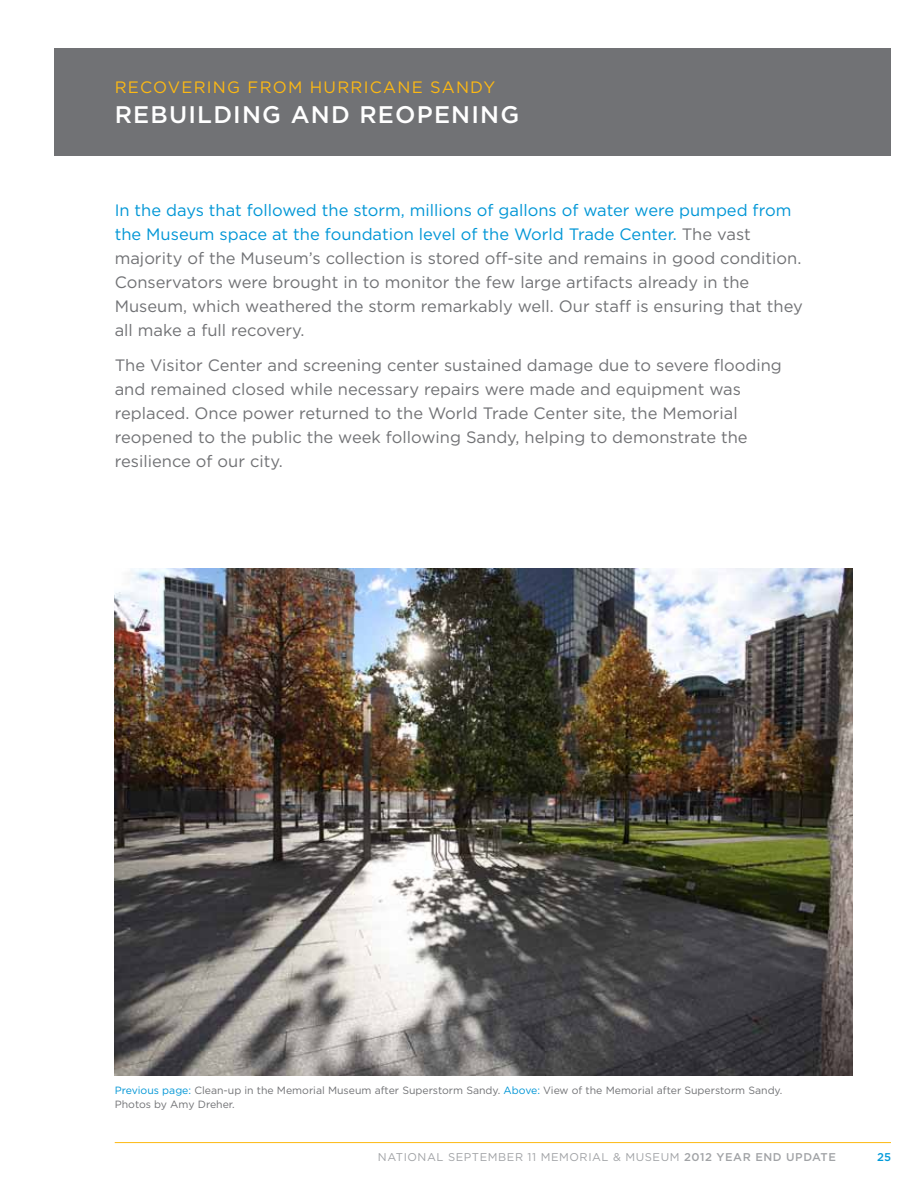
<style>
.page{position:relative;width:918px;height:1188px;background:#fff}
.page>*{position:absolute;margin:0;border:0;box-sizing:border-box;transform-origin:0 0}
.t1{font:500 24px "Gotham";letter-spacing:.05em;color:#fff}
.t2{font:16.5px/24px "Gotham";color:#717275}
.t3{font:16.5px "Gotham";letter-spacing:.07em;color:#fdb913}
.t4{font:11.25px "Gotham";letter-spacing:.05em;color:#a1a3a6}
.t5{font:500 11.25px "Gotham";color:#009ada}
.t6{font:10.5px/13.5px "Gotham";color:#717275}
.s1{color:#0096d6}
.s2{font-weight:500}
</style>
<div class="page">
<hr style="left:115px;top:1142px;width:776px;height:1px;background:#fdb913">
<div style="left:54px;top:48px;width:837px;height:108px;background:#717275"></div>
<img style="left:115px;top:568px;width:738px;height:508px">
<p class="t3" style="left:115px;top:78px;width:27px">Reco</p>
<p class="t3" style="left:168px;top:78px;width:26px">vering</p>
<p class="t3" style="left:248px;top:78px;width:14px">from</p>
<p class="t3" style="left:310px;top:78px;width:14px">Hurricane</p>
<p class="t3" style="left:430px;top:78px;width:64px">San dy</p>
<h1 class="t1" style="left:115px;top:101px;width:406px">REBUILDING AND REOPENING</h1>
<p class="t2" style="left:115px;top:198px;width:690px"><span class="s1">In the days that followed the storm, millions of gallons of water were pumped from the Museum space at the foundation level of the World Trade Center.</span> The vast majority of the Museum’s collection is stored off-site and remains in good condition.<br>Conservators were brought in to monitor the few large artifacts already in the Museum, which weathered the storm remarkably well. Our staff is ensuring that they all make a full recovery.</p>
<p class="t2" style="left:115px;top:353px;width:669px">The Visitor Center and screening center sustained damage due to severe flooding and remained closed while necessary repairs were made and equipment was replaced. Once power returned to the World Trade Center site, the Memorial reopened to the public the week following Sandy, helping to demonstrate the resilience of our city.</p>
<p class="t6" style="left:115px;top:1084px;width:669px"><span class="s1">Previous page:</span> Clean-up in the Memorial Museum after Superstorm Sandy. <span class="s1">Above:</span> View of the Memorial after Superstorm Sandy.<br>Photos by Amy D reher.</p>
<p class="t4" style="left:378px;top:1151px;width:460px">NATIONAL SEPTEMBER 11 MEMORIAL &amp; MUSEUM <span class="s2">2012 YEAR END UPDATE</span></p>
<p class="t5" style="left:877px;top:1151px;width:15px">25</p>
</div>
